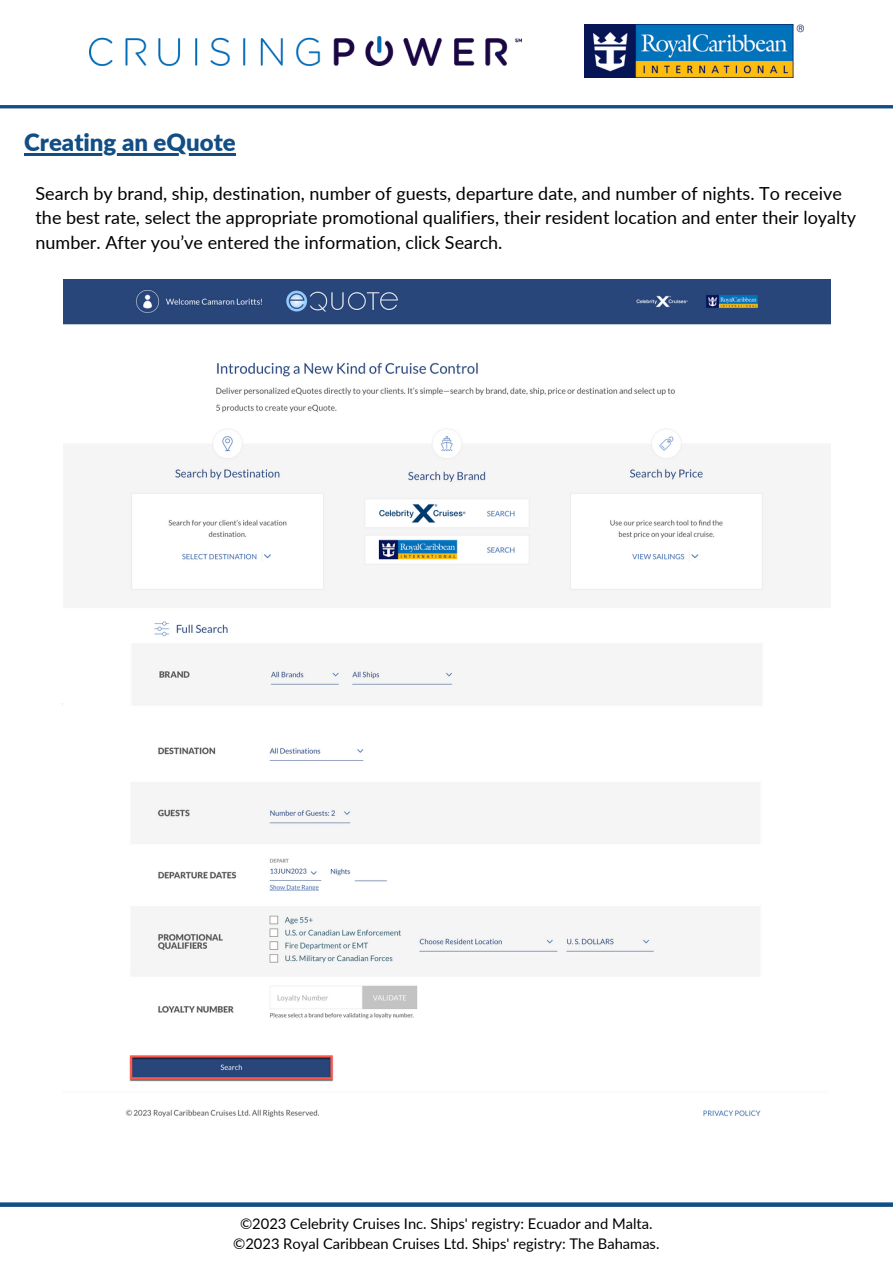
<style>
.page{position:relative;width:893px;height:1264px;background:#fff}
.page>*{position:absolute;margin:0;border:0;box-sizing:border-box;transform-origin:0 0}
.t1{font:900 24px "Lato";color:#124e84}
.t2{font:18px/24.8px "Lato";color:#000}
.t3{font:14.7px "Lato";color:#000}
</style>
<div class="page">
<hr style="left:0;top:105px;width:892px;height:3px;background:#124e84">
<svg style="left:0;top:1202px;width:892px;height:4px;background:#295f90"></svg>
<img style="left:62px;top:703px;width:699px;height:415px">
<img style="left:64px;top:280px;width:766px;height:441px">
<img style="left:89px;top:36px;width:432px;height:29px">
<img style="left:585px;top:25px;width:218px;height:52px">
<hr style="left:24px;top:153px;width:212px;height:2px;background:#124e84">
<p class="t1" style="left:24px;top:127px;width:213px">Creating an eQuote</p>
<p class="t2" style="left:35px;top:180px;width:822px">Search by brand, ship, destination, number of guests, departure date, and number of nights. To receive the best rate, select the appropriate promotional qualifiers, their resident location and enter their loyalty number. After you’ve entered the information, click Search.</p>
<p class="t3" style="left:240px;top:1213px;width:414px">©2023 Celebrity Cruises Inc. Ships' registry: Ecuador and Malta.</p>
<p class="t3" style="left:233px;top:1234px;width:428px">©2023 Royal Caribbean Cruises Ltd. Ships' registry: The Bahamas.</p>
</div>
